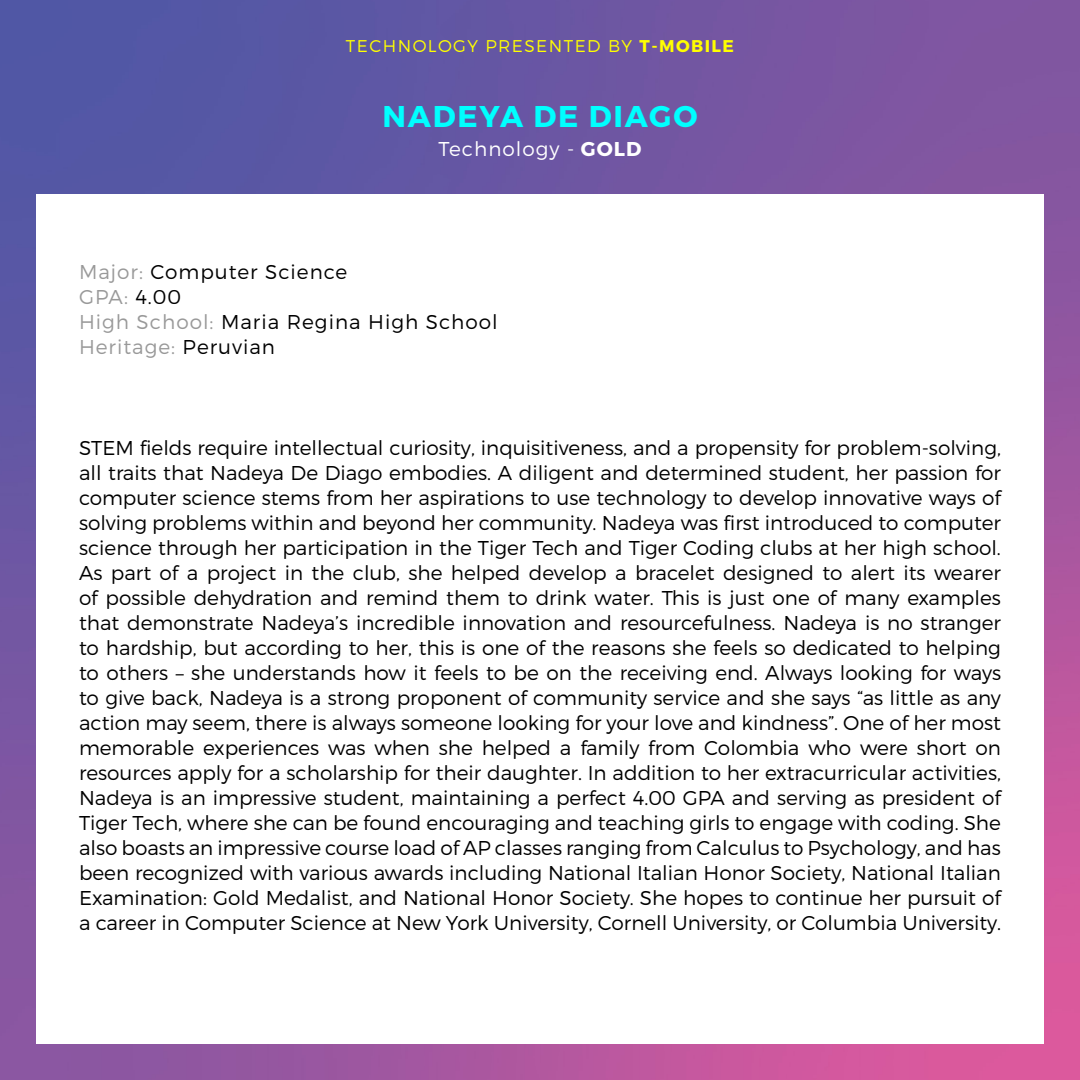
<style>
.page{position:relative;width:1080px;height:1080px;background:#fff}
.page>*{position:absolute;margin:0;border:0;box-sizing:border-box;transform-origin:0 0}
.t1{font:700 30px "Montserrat";letter-spacing:.06em;color:#0ff}
.t2{font:300 20px/25px "Montserrat";letter-spacing:.03em;color:#000;text-align:justify}
.t3{font:300 20px "Montserrat";letter-spacing:.05em;color:#000}
.t4{font:300 20px "Montserrat";letter-spacing:.05em;color:#999}
.t5{font:300 20px "Montserrat";letter-spacing:.05em;color:#fff}
.t6{font:300 17px "Montserrat";letter-spacing:.085em;color:#ff0}
.s1{font-weight:700}
.s2{color:#999}
.s3{color:#000}
</style>
<div class="page">
<img style="left:0;top:0;width:1080px;height:1080px">
<div style="left:36px;top:194px;width:1008px;height:850px;background:#fff"></div>
<p class="t6" style="left:346px;top:36px;width:390px">TECHNOLOGY PRESENTED BY <span class="s1">T-MOBILE</span></p>
<p class="t1" style="left:382px;top:98px;width:317px">NADEYA DE DIAGO</p>
<p class="t5" style="left:439px;top:137px;width:204px">Technology - <span class="s1">GOLD</span></p>
<p class="t3" style="left:79px;top:260px;width:270px"><span class="s2">Major:</span> Computer Science</p>
<p class="t4" style="left:79px;top:285px;width:104px">GPA: <span class="s3">4.00</span></p>
<p class="t3" style="left:79px;top:310px;width:420px"><span class="s2">High School:</span> Maria Regina High School</p>
<p class="t4" style="left:79px;top:335px;width:198px">Heritage: <span class="s3">Peruvian</span></p>
<p class="t2" style="left:79px;top:435px;width:924px">STEM fields require intellectual curiosity, inquisitiveness, and a propensity for problem-solving, all traits that Nadeya De Diago embodies. A diligent and determined student, her passion for computer science stems from her aspirations to use technology to develop innovative ways of solving problems within and beyond her community. Nadeya was first introduced to computer science through her participation in the Tiger Tech and Tiger Coding clubs at her high school.<br>As part of a project in the club, she helped develop a bracelet designed to alert its wearer of possible dehydration and remind them to drink water. This is just one of many examples that demonstrate Nadeya’s incredible innovation and resourcefulness. Nadeya is no stranger to hardship, but according to her, this is one of the reasons she feels so dedicated to helping to others – she understands how it feels to be on the receiving end. Always looking for ways to give back, Nadeya is a strong proponent of community service and she says “as little as any action may seem, there is always someone looking for your love and kindness”. One of her most memorable experiences was when she helped a family from Colombia who were short on resources apply for a scholarship for their daughter. In addition to her extracurricular activities, Nadeya is an impressive student, maintaining a perfect 4.00 GPA and serving as president of Tiger Tech, where she can be found encouraging and teaching girls to engage with coding. She also boasts an impressive course load of AP classes ranging from Calculus to Psychology, and has been recognized with various awards including National Italian Honor Society, National Italian Examination: Gold Medalist, and National Honor Society. She hopes to continue her pursuit of a career in Computer Science at New York University, Cornell University, or Columbia University.</p>
</div>
